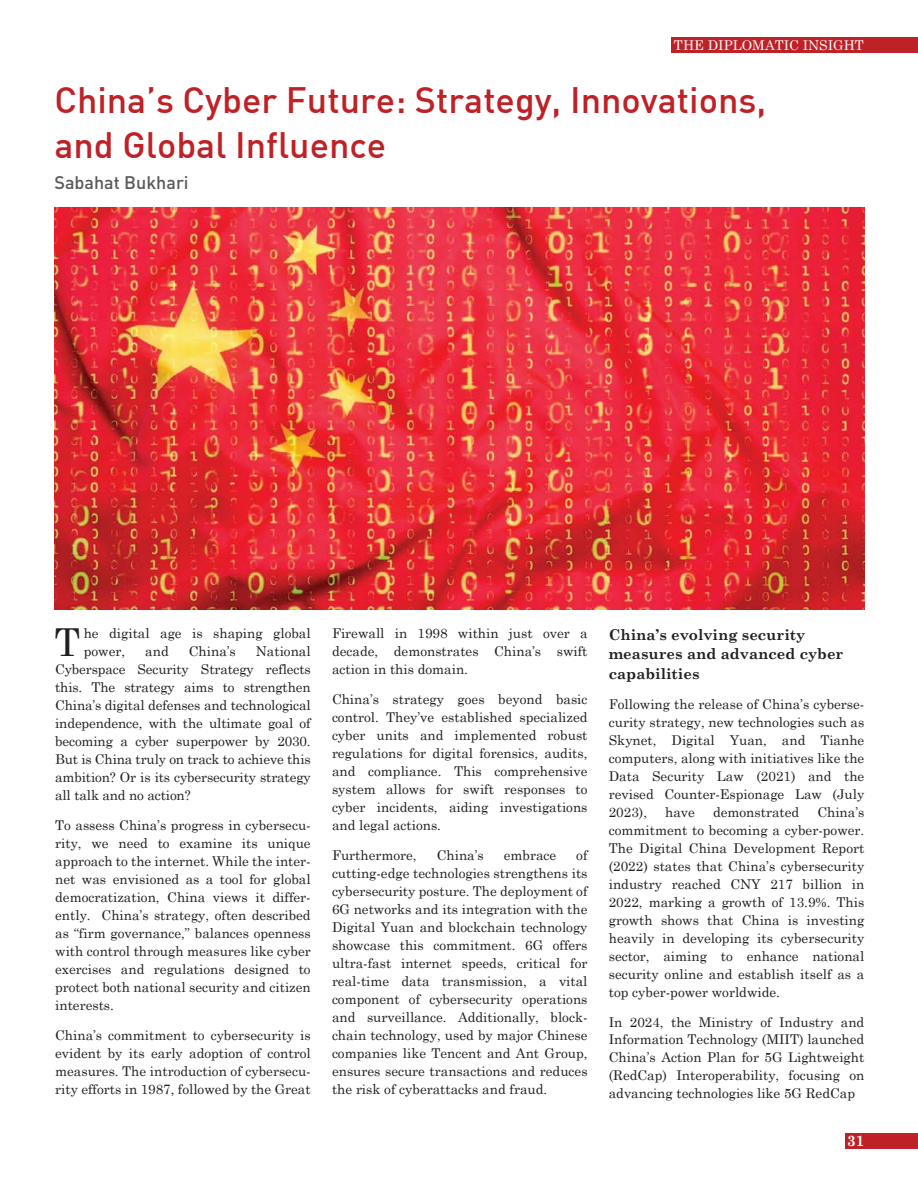
<style>
.page{position:relative;width:918px;height:1188px;background:#fff}
.page>*{position:absolute;margin:0;border:0;box-sizing:border-box;transform-origin:0 0}
.t1{font:38.55px "Century Schoolbook";color:#231f20}
.t2{font:500 36px/45px "DIN";color:#be2126}
.t3{font:500 18px "DIN Pro";color:#595a5c}
.t4{font:700 15px/19.5px "Century Schoolbook";color:#231f20}
.t5{font:700 15px "Century Schoolbook";color:#fff}
.t6{font:13.5px/18px "Century Schoolbook";color:#231f20;text-align:justify}
.t7{font:13.5px "Century Schoolbook";color:#fff}
</style>
<div class="page">
<div style="left:845px;top:1133px;width:73px;height:16px;background:#be2126"></div>
<div style="left:671px;top:37px;width:247px;height:16px;background:#be2126"></div>
<img style="left:54px;top:207px;width:810px;height:402px">
<p class="t7" style="left:674px;top:34px;width:191px">THE DIPLOMATIC INSIGHT</p>
<h2 class="t2" style="left:54px;top:76px;width:713px">China’s Cyber Future: Strategy, Innovations, and Global Influence</h2>
<h3 class="t3" style="left:54px;top:170px;width:136px">Sabahat Bukhari</h3>
<h1 class="t1" style="left:54px;top:610px;width:27px">T</h1>
<p class="t6" style="left:84px;top:623px;width:229px">he digital age is shaping global power,</p>
<p class="t6" style="left:145px;top:641px;width:25px">and</p>
<p class="t6" style="left:189px;top:641px;width:49px">China’s</p>
<p class="t6" style="left:55px;top:641px;width:257px;text-indent:201px">National Cyberspace Security Strategy reflects this. The strategy aims to strengthen China’s digital defenses and technological independence, with the ultimate goal of becoming a cyber superpower by 2030.<br>But is China truly on track to achieve this ambition? Or is its cybersecurity strategy all talk and no action?</p>
<p class="t6" style="left:55px;top:815px;width:257px">To assess China’s progress in cybersecu&shy;rity, we need to examine its unique approach to the internet. While the inter&shy;net was envisioned as a tool for global democratization, China views it differ&shy;ently. China’s strategy, often described as “firm governance,” balances openness with control through measures like cyber exercises and regulations designed to protect both national security and citizen interests.</p>
<p class="t6" style="left:55px;top:1025px;width:257px">China’s commitment to cybersecurity is evident by its early adoption of control measures. The introduction of cybersecu&shy;rity efforts in 1987, followed by the Great</p>
<p class="t6" style="left:332px;top:623px;width:257px">Firewall in 1998 within just over a decade, demonstrates China’s swift action in this domain.</p>
<p class="t6" style="left:332px;top:689px;width:257px">China’s strategy goes beyond basic control. They’ve established specialized cyber units and implemented robust regulations for digital forensics, audits, and compliance. This comprehensive system allows for swift responses to cyber incidents, aiding investigations and legal actions.</p>
<p class="t6" style="left:332px;top:845px;width:86px">Furthermore,</p>
<p class="t6" style="left:437px;top:845px;width:49px">China’s</p>
<p class="t6" style="left:504px;top:845px;width:54px">embrace</p>
<p class="t6" style="left:332px;top:845px;width:257px;text-indent:244px">of cutting-edge technologies strengthens its cybersecurity posture. The deployment of 6G networks and its integration with the Digital Yuan and blockchain technology showcase this commitment. 6G offers ultra-fast internet speeds, critical for real-time data transmission, a vital component of cybersecurity operations and surveillance. Additionally, block&shy;chain technology, used by major Chinese companies like Tencent and Ant Group, ensures secure transactions and reduces the risk of cyberattacks and fraud.</p>
<p class="t4" style="left:609px;top:624px;width:236px">China’s evolving security measures and advanced cyber capabilities</p>
<p class="t6" style="left:609px;top:694px;width:257px">Following the release of China’s cyberse&shy;curity strategy, new technologies such as Skynet, Digital Yuan, and Tianhe computers, along with initiatives like the Data Security Law (2021) and the revised Counter-Espionage Law (July 2023),</p>
<p class="t6" style="left:609px;top:802px;width:257px;text-indent:209px">China’s commitment to becoming a cyber-power.<br>The Digital China Development Report (2022) states that China’s cybersecurity industry reached CNY 217 billion in 2022, marking a growth of 13.9%. This growth shows that China is investing heavily in developing its cybersecurity sector, aiming to enhance national security online and establish itself as a top cyber-power worldwide.</p>
<p class="t6" style="left:609px;top:1011px;width:257px">In 2024, the Ministry of Industry and Information Technology (MIIT) launched China’s Action Plan for 5G Lightweight (RedCap) Interoperability, focusing on advancing technologies like 5G RedCap</p>
<p class="t6" style="left:665px;top:802px;width:31px">have</p>
<p class="t6" style="left:713px;top:802px;width:88px">demonstrated</p>
<p class="t5" style="left:847px;top:1129px;width:19px">31</p>
</div>
